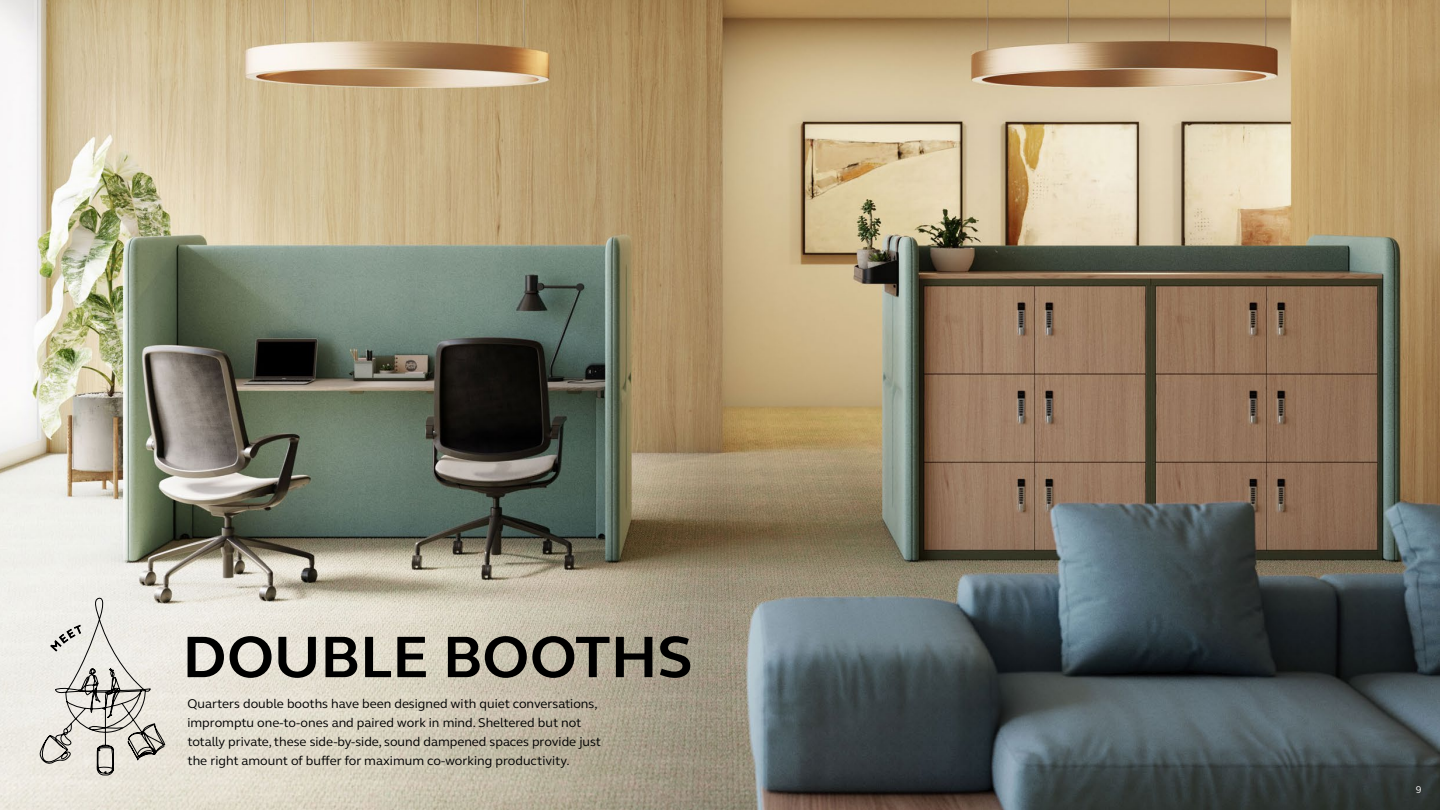
<style>
.page{position:relative;width:1440px;height:810px;background:#fff}
.page>*{position:absolute;margin:0;border:0;box-sizing:border-box;transform-origin:0 0}
.t1{font:700 60px "FS Elliot Pro";color:#000}
.t2{font:13px/19px "FS Elliot Pro";color:#000}
.t3{font:10px "FS Elliot Pro";color:#fff}
</style>
<div class="page">
<img style="left:0;top:0;width:1440px;height:810px">
<svg style="left:38px;top:597px;width:127px;height:193px;background:#d8d6cf"></svg>
<h1 class="t1" style="left:183px;top:617px;width:512px">DOUBLE BOOTHS</h1>
<p class="t2" style="left:187px;top:694px;width:415px">Quarters double booths have been designed with quiet conversations, impromptu one-to-ones and paired work in mind. Sheltered but not totally private, these side-by-side, sound dampened spaces provide just the right amount of buffer for maximum co-working productivity.</p>
<p class="t3" style="left:1416px;top:783px;width:7px">9</p>
</div>
